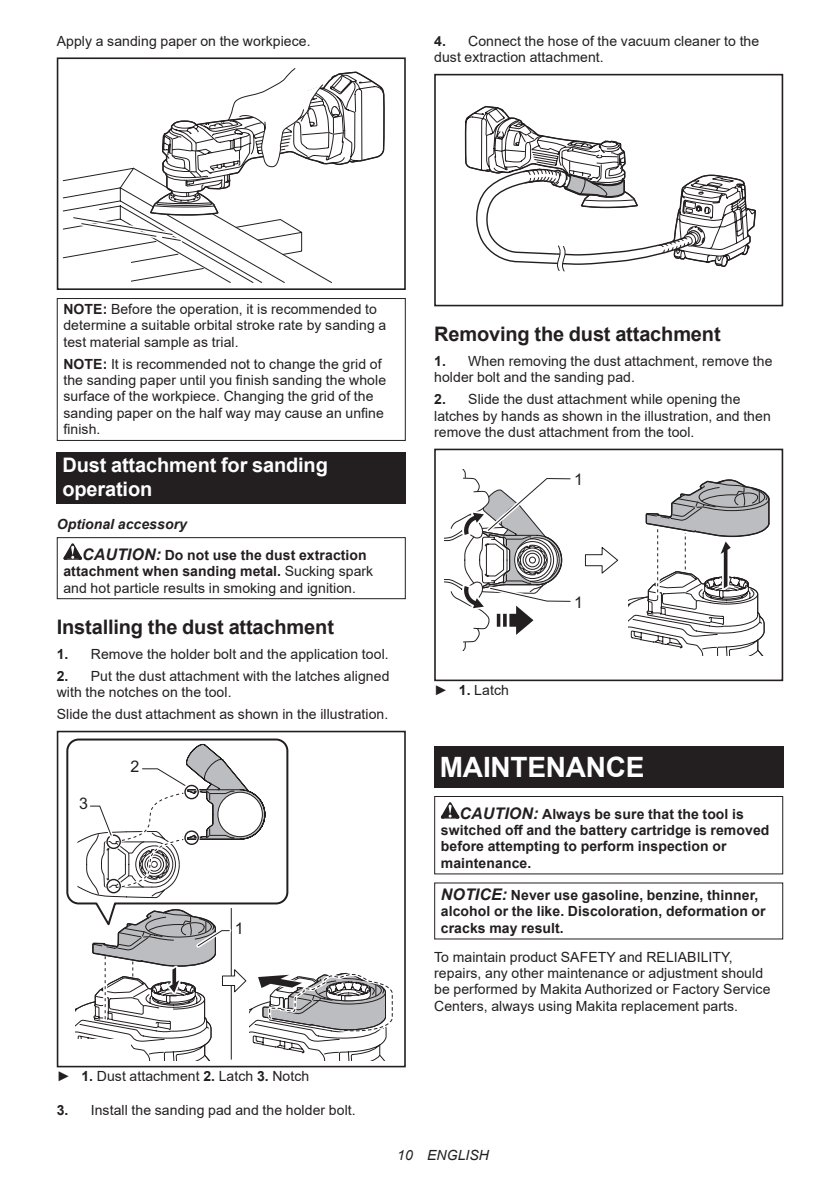
<style>
.page{position:relative;width:840px;height:1191px;background:#fff}
.page>*{position:absolute;margin:0;border:0;box-sizing:border-box;transform-origin:0 0}
.t1{font:700 28px "Arial";letter-spacing:-.01em;color:#fff}
.t2{font:700 20px "Arial";letter-spacing:-.01em;color:#231f20}
.t3{font:700 20px/23.4px "Arial";letter-spacing:-.01em;color:#fff}
.t4{font:16px "Arial";color:#231f20}
.t5{font:14px/16.4px "Arial";letter-spacing:.005em;color:#231f20}
.t6{font:700 14px/16.4px "Arial";letter-spacing:.005em;color:#231f20}
.t7{font:italic 14px "Arial";letter-spacing:.005em;color:#231f20}
.s1{font-weight:700}
.s2{font-style:italic}
.s3{font-style:italic;font-size:16px}
</style>
<div class="page">
<svg style="left:62px;top:68px;width:323px;height:215px"></svg>
<div style="left:57px;top:262px;width:73px;height:28px;background:#fff"></div>
<div style="left:57px;top:57px;width:348px;height:233px;border:2px solid #231f20"></div>
<div style="left:57px;top:298px;width:348px;height:143px;border:1px solid #231f20"></div>
<div style="left:57px;top:452px;width:348px;height:52px;background:#231f20"></div>
<svg style="left:63px;top:543px;width:19px;height:17px"></svg>
<div style="left:57px;top:537px;width:348px;height:62px;border:1px solid #231f20"></div>
<svg style="left:66px;top:738px;width:223px;height:170px"></svg>
<div style="left:57px;top:730px;width:348px;height:337px;border:2px solid #231f20"></div>
<svg style="left:75px;top:908px;width:318px;height:152px"></svg>
<svg style="left:77px;top:743px;width:188px;height:155px"></svg>
<svg style="left:464px;top:106px;width:292px;height:166px"></svg>
<div style="left:434px;top:74px;width:348px;height:232px;border:2px solid #231f20"></div>
<svg style="left:584px;top:547px;width:35px;height:27px"></svg>
<div style="left:434px;top:448px;width:348px;height:233px;border:2px solid #231f20"></div>
<svg style="left:628px;top:479px;width:142px;height:176px"></svg>
<svg style="left:444px;top:470px;width:127px;height:180px"></svg>
<div style="left:434px;top:747px;width:348px;height:41px;background:#231f20"></div>
<svg style="left:440px;top:802px;width:19px;height:16px"></svg>
<div style="left:434px;top:796px;width:348px;height:78px;border:1px solid #231f20"></div>
<p class="t5" style="left:57px;top:33px;width:255px">Apply a sanding paper on the workpiece.</p>
<p class="t5" style="left:434px;top:33px;width:326px"><span class="s1">4.</span> Connect the hose of the vacuum cleaner to the dust extraction attachment.</p>
<p class="t5" style="left:63px;top:301px;width:324px"><span class="s1">NOTE:</span> Before the operation, it is recommended to determine a suitable orbital stroke rate by sanding a test material sample as trial.</p>
<p class="t5" style="left:63px;top:355px;width:324px"><span class="s1">NOTE:</span> It is recommended not to change the grid of the sanding paper until you finish sanding the whole surface of the workpiece. Changing the grid of the sanding paper on the half way may cause an unfine finish.</p>
<h2 class="t3" style="left:62px;top:454px;width:267px">Dust attachment for sanding operation</h2>
<p class="t6" style="left:82px;top:509px;width:286px;line-height:30.6px;text-indent:-25px"><span class="s2">Optional accessory<br></span><span class="s3">CAUTION:</span> Do not use the dust extraction</p>
<p class="t5" style="left:63px;top:563px;width:311px"><span class="s1">attachment when sanding metal.</span> Sucking spark and hot particle results in smoking and ignition.</p>
<h2 class="t2" style="left:57px;top:613px;width:278px">Installing the dust attachment</h2>
<p class="t5" style="left:57px;top:645px;width:333px"><span class="s1">1.</span> Remove the holder bolt and the application tool.</p>
<p class="t5" style="left:57px;top:667px;width:334px"><span class="s1">2.</span> Put the dust attachment with the latches aligned with the notches on the tool.</p>
<p class="t5" style="left:57px;top:706px;width:333px">Slide the dust attachment as shown in the illustration.</p>
<p class="t4" style="left:79px;top:792px;width:10px">3</p>
<p class="t4" style="left:130px;top:755px;width:10px">2</p>
<p class="t4" style="left:234px;top:917px;width:10px">1</p>
<h2 class="t2" style="left:434px;top:320px;width:288px">Removing the dust attachment</h2>
<p class="t5" style="left:434px;top:353px;width:339px"><span class="s1">1.</span> When removing the dust attachment, remove the holder bolt and the sanding pad.</p>
<p class="t5" style="left:434px;top:391px;width:338px"><span class="s1">2.</span> Slide the dust attachment while opening the latches by hands as shown in the illustration, and then remove the dust attachment from the tool.</p>
<p class="t4" style="left:574px;top:468px;width:10px">1</p>
<p class="t5" style="left:434px;top:681px;width:76px">► <span class="s1">1.</span> Latch</p>
<p class="t4" style="left:574px;top:591px;width:10px">1</p>
<h1 class="t1" style="left:439px;top:747px;width:206px">MAINTENANCE</h1>
<p class="t6" style="left:440px;top:805px;width:330px;text-indent:19px"><span class="s3">CAUTION:</span> Always be sure that the tool is switched off and the battery cartridge is removed before attempting to perform inspection or maintenance.</p>
<p class="t6" style="left:440px;top:887px;width:326px"><span class="s3">NOTICE:</span> Never use gasoline, benzine, thinner, alcohol or the like. Discoloration, deformation or cracks may result.</p>
<p class="t5" style="left:434px;top:948px;width:337px">To maintain product SAFETY and RELIABILITY, repairs, any other maintenance or adjustment should be performed by Makita Authorized or Factory Service Centers, always using Makita replacement parts.</p>
<p class="t5" style="left:57px;top:1067px;width:254px">► <span class="s1">1.</span> Dust attachment <span class="s1">2.</span> Latch <span class="s1">3.</span> Notch</p>
<p class="t5" style="left:57px;top:1102px;width:300px"><span class="s1">3.</span> Install the sanding pad and the holder bolt.</p>
<p class="t7" style="left:397px;top:1146px;width:93px">10 ENGLISH</p>
</div>
